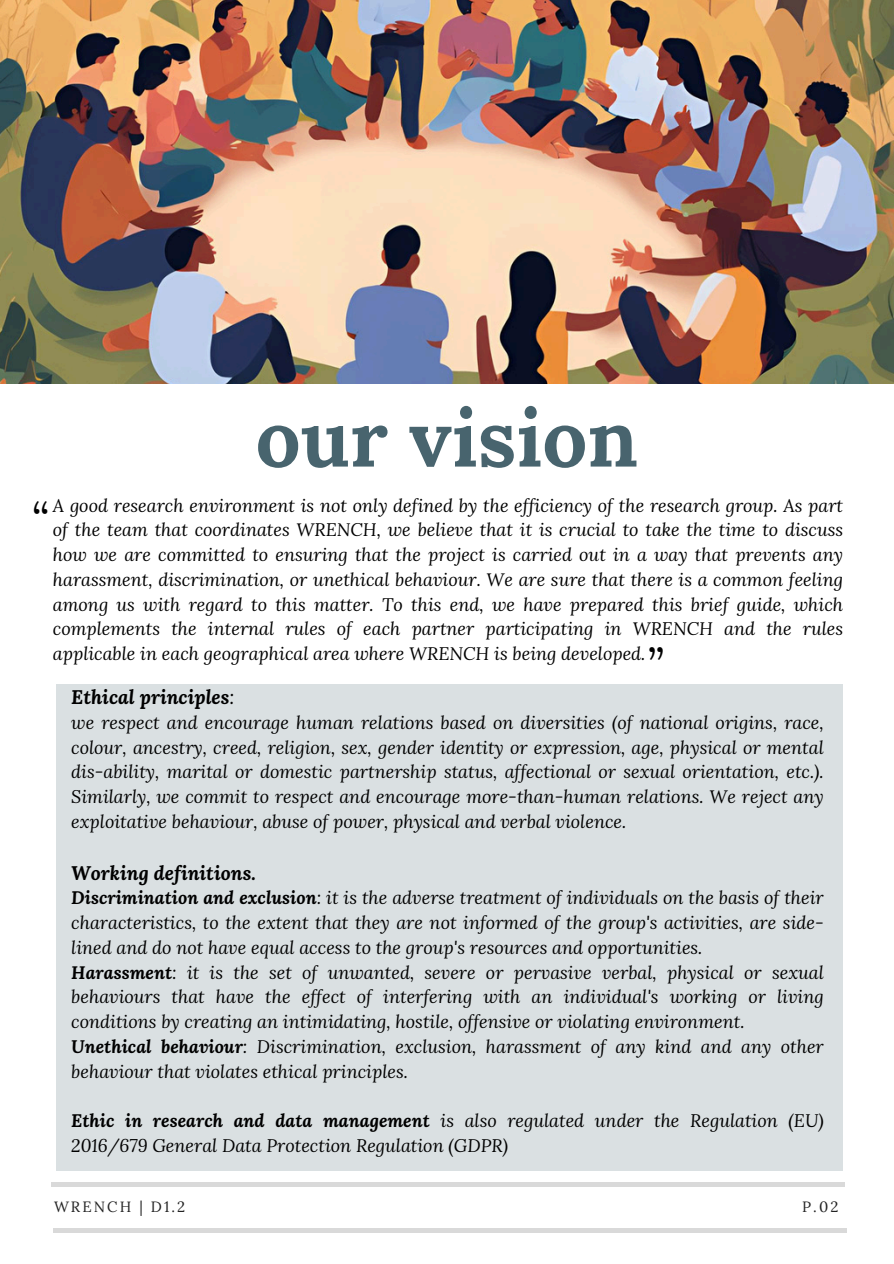
<style>
.page{position:relative;width:894px;height:1264px;background:#fff}
.page>*{position:absolute;margin:0;border:0;box-sizing:border-box;transform-origin:0 0}
.t1{font:700 79.5px "Lora";color:#48646e}
.t2{font:italic 45px "Lora";color:#000}
.t3{font:italic 700 19.5px "Lora";color:#000}
.t4{font:italic 18px/24.8px "Lora";color:#000;text-align:justify}
.t5{font:14.85px "Lora";letter-spacing:.14em;color:#222}
.s1{font-weight:400}
.s2{font-weight:700}
</style>
<div class="page">
<img style="left:0;top:0;width:893px;height:384px">
<hr style="left:51px;top:1182px;width:793px;height:4px;background:#d9d9d9">
<hr style="left:53px;top:1228px;width:793px;height:3px;background:#000">
<div style="left:56px;top:684px;width:786px;height:486px;background:#dae0e2"></div>
<p class="t1" style="left:255px;top:386px;width:384px">our vision</p>
<p class="t4" style="left:53px;top:492px;width:791px">A good research environment is not only defined by the efficiency of the research group. As part of the team that coordinates WRENCH, we believe that it is crucial to take the time to discuss how we are committed to ensuring that the project is carried out in a way that prevents any harassment, discrimination, or unethical behaviour. We are sure that there is a common feeling among us with regard to this matter. To this end, we have prepared this brief guide, which complements the internal rules of each partner participating in WRENCH and the rules applicable in each geographical area where WRENCH is being developed.</p>
<h2 class="t2" style="left:31px;top:488px;width:19px">“</h2>
<p class="t2" style="left:665px;top:672px;width:19px;rotate:-180deg">“</p>
<h2 class="t3" style="left:71px;top:684px;width:165px">Ethical principles<span class="s1">:</span></h2>
<h2 class="t4" style="left:71px;top:709px;width:753px">we respect and encourage human relations based on diversities (of national origins, race, colour, ancestry, creed, religion, sex, gender identity or expression, age, physical or mental dis-ability, marital or domestic partnership status, affectional or sexual orientation, etc.).<br>Similarly, we commit to respect and encourage more-than-human relations. We reject any exploitative behaviour, abuse of power, physical and verbal violence.</h2>
<h2 class="t3" style="left:71px;top:859px;width:186px">Working definitions.</h2>
<h2 class="t4" style="left:71px;top:885px;width:753px;text-align:left"><span class="s2">Discrimination and exclusion</span>: it is the adverse treatment of individuals on the basis of their characteristics, to the extent that they are not informed of the group's activities, are side&shy;lined and do not have equal access to the group's resources and opportunities.<br><span class="s2">Harassment</span>: it is the set of unwanted, severe or pervasive verbal, physical or sexual behaviours that have the effect of interfering with an individual's working or living conditions by creating an intimidating, hostile, offensive or violating environment.<br><span class="s2">Unethical behaviour</span>: Discrimination, exclusion, harassment of any kind and any other behaviour that violates ethical principles.</h2>
<h2 class="t4" style="left:71px;top:1108px;width:753px"><span class="s2">Ethic in research and data management</span> is also regulated under the Regulation (EU)<br>2016/679 General Data Protection Regulation (GDPR)</h2>
<p class="t5" style="left:54px;top:1196px;width:133px">WRENCH | D1.2</p>
<h1 class="t5" style="left:802px;top:1196px;width:38px">P.02</h1>
</div>
